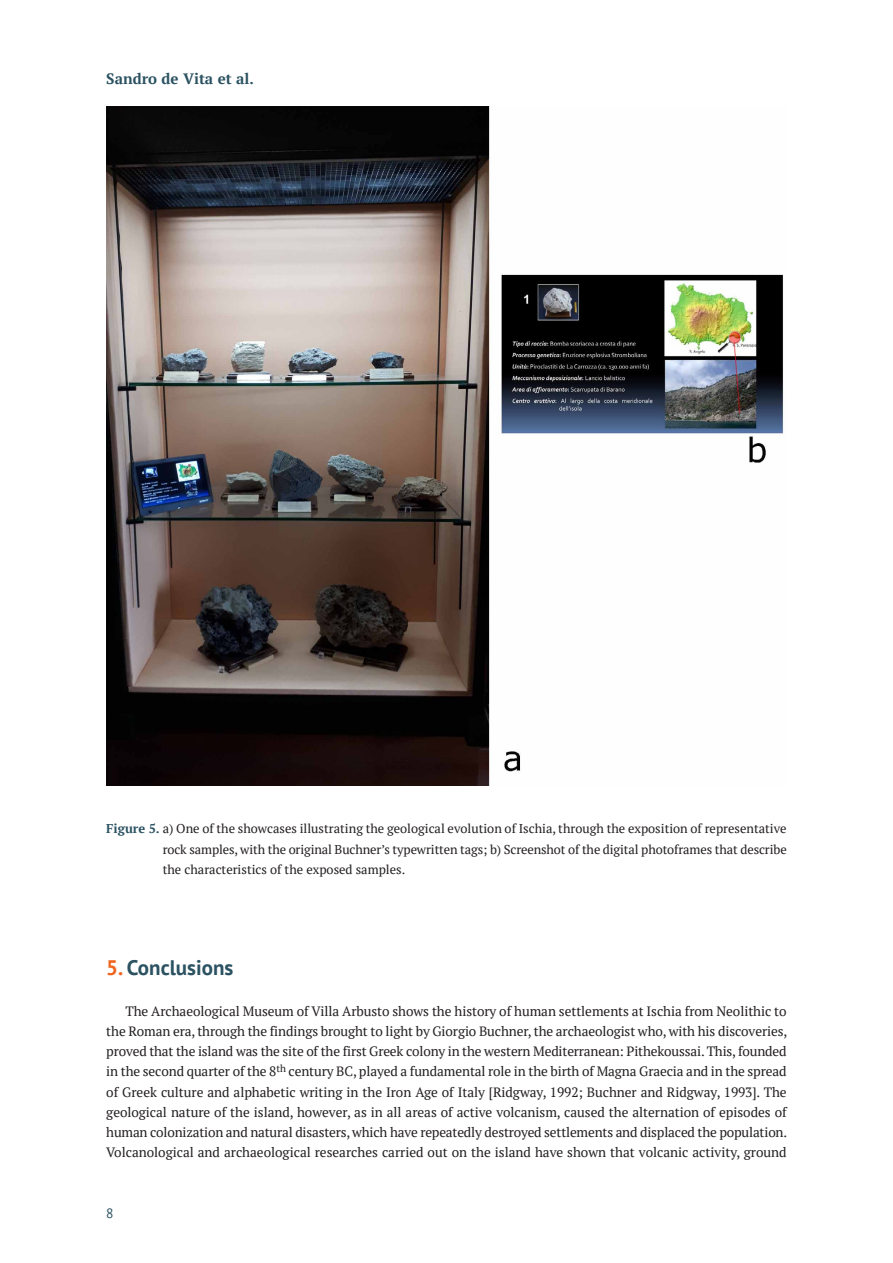
<style>
.page{position:relative;width:893px;height:1263px;background:#fff}
.page>*{position:absolute;margin:0;border:0;box-sizing:border-box;transform-origin:0 0}
.t1{font:700 21px "PT Sans";color:#2b5261}
.t2{font:700 15px "PT Serif";color:#2b5261}
.t3{font:13.5px/20.2px "PT Serif";color:#231f20;text-align:justify}
.t4{font:13.5px "PT Sans";color:#2b5261}
.t5{font:12.75px/20.2px "PT Serif";color:#231f20;text-align:justify}
.s1{font-weight:700;color:#2b5261}
.s2{color:#ef6622}
</style>
<div class="page">
<img style="left:106px;top:106px;width:678px;height:680px">
<p class="t2" style="left:106px;top:69px;width:149px">Sandro de Vita et al.</p>
<p class="t5" style="left:163px;top:818px;width:625px;text-indent:-56px"><span class="s1">Figure 5.</span> a) One of the showcases illustrating the geological evolution of Ischia, through the exposition of representative rock samples, with the original Buchner’s typewritten tags; b) Screenshot of the digital photoframes that describe the characteristics of the exposed samples.</p>
<p class="t1" style="left:106px;top:956px;width:129px"><span class="s2">5.</span> Conclusions</p>
<p class="t3" style="left:106px;top:1000px;width:682px;text-indent:19px">The Archaeological Museum of Villa Arbusto shows the history of human settlements at Ischia from Neolithic to the Roman era, through the findings brought to light by Giorgio Buchner, the archaeologist who, with his discoveries, proved that the island was the site of the first Greek colony in the western Mediterranean: Pithekoussai. This, founded in the second quarter of the 8<sup>th</sup> century BC, played a fundamental role in the birth of Magna Graecia and in the spread of Greek culture and alphabetic writing in the Iron Age of Italy [Ridgway, 1992; Buchner and Ridgway, 1993]. The geological nature of the island, however, as in all areas of active volcanism, caused the alternation of episodes of human colonization and natural disasters, which have repeatedly destroyed settlements and displaced the population.<br>Volcanological and archaeological researches carried out on the island have shown that volcanic activity, ground</p>
<p class="t4" style="left:106px;top:1206px;width:9px">8</p>
</div>
